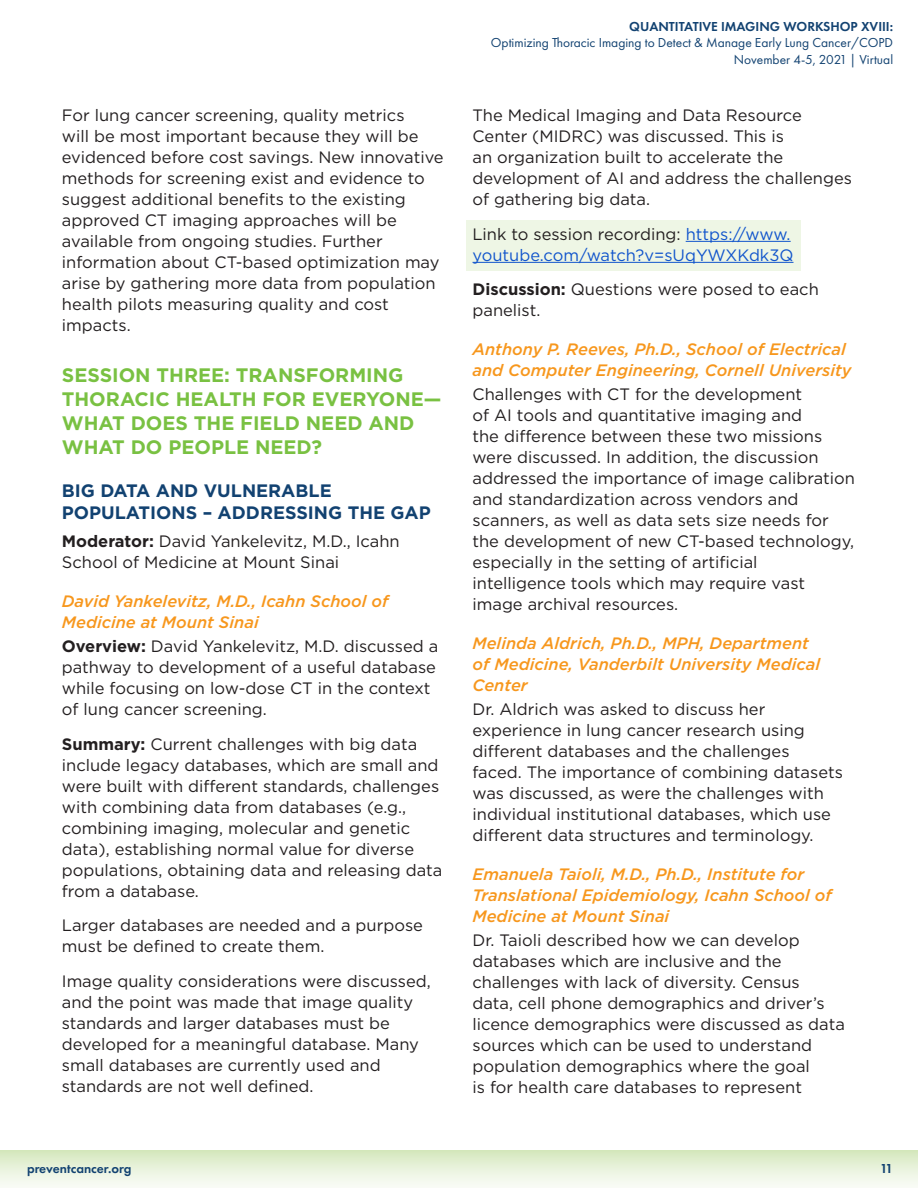
<style>
.page{position:relative;width:918px;height:1188px;background:#fff}
.page>*{position:absolute;margin:0;border:0;box-sizing:border-box;transform-origin:0 0}
.Section{font:700 19.5px/24px "Gotham";color:#79c142}
.subhead{font:700 18px/22.5px "Gotham";color:#124271}
.main_text{font:16.5px/21px "Gotham";color:#231f20}
.speaker{font:italic 500 16.5px/21px "Gotham";color:#f7971d}
.Link_highlight{font:16.5px/21px "Gotham";color:#15c}
.t1{font:13.5px/16.5px "Futura PT";color:#124271;text-align:right}
.t2{font:600 13.5px "Futura PT";color:#124271}
.s1{font-weight:700}
.s2{color:#231f20}
</style>
<div class="page">
<div style="left:0;top:1150px;width:918px;height:38px;background:linear-gradient(to bottom,#d6e8be,#fafcf8)"></div>
<div style="left:466px;top:220px;width:334px;height:51px;background:#eef6e5"></div>
<hr style="left:686px;top:241px;width:105px;height:1px;background:#15c">
<hr style="left:472px;top:262px;width:322px;height:1px;background:#15c">
<p class="main_text" style="left:62px;top:105px;width:383px">For lung cancer screening, quality metrics<br>will be most important because they will be evidenced before cost savings. New innovative methods for screening exist and evidence to suggest additional benefits to the existing approved CT imaging approaches will be available from ongoing studies. Further information about CT-based optimization may arise by gathering more data from population health pilots measuring quality and cost impacts.</p>
<p class="Section" style="left:62px;top:363px;width:381px">SESSION THREE: TRANSFORMING<br>THORACIC HEALTH FOR EVERYONE—<br>WHAT DOES THE FIELD NEED AND<br>WHAT DO PEOPLE NEED?</p>
<p class="subhead" style="left:62px;top:479px;width:370px">BIG DATA AND VULNERABLE<br>POPULATIONS – ADDRESSING THE GAP</p>
<p class="main_text" style="left:62px;top:531px;width:339px"><span class="s1">Moderator:</span> David Yankelevitz, M.D., Icahn<br>School of Medicine at Mount Sinai</p>
<p class="speaker" style="left:62px;top:590px;width:328px">David Yankelevitz, M.D., Icahn School of<br>Medicine at Mount Sinai</p>
<p class="main_text" style="left:62px;top:636px;width:378px"><span class="s1">Overview:</span> David Yankelevitz, M.D. discussed a pathway to development of a useful database while focusing on low-dose CT in the context of lung cancer screening.</p>
<p class="main_text" style="left:62px;top:733px;width:382px"><span class="s1">Summary:</span> Current challenges with big data include legacy databases, which are small and were built with different standards, challenges with combining data from databases (e.g., combining imaging, molecular and genetic data), establishing normal value for diverse populations, obtaining data and releasing data from a database.</p>
<p class="main_text" style="left:62px;top:915px;width:363px">Larger databases are needed and a purpose must be defined to create them.</p>
<p class="main_text" style="left:62px;top:970px;width:371px">Image quality considerations were discussed, and the point was made that image quality standards and larger databases must be developed for a meaningful database. Many small databases are currently used and standards are not well defined.</p>
<p class="t2" style="left:629px;top:18px;width:265px">QUANTITATIVE IMAGING WORKSHOP XVIII:</p>
<p class="t1" style="left:491px;top:34px;width:404px">Optimizing Thoracic Imaging to Detect &amp; Manage Early Lung Cancer/COPD<br>November 4-5, 2021 | Virtual</p>
<p class="main_text" style="left:472px;top:105px;width:381px">The Medical Imaging and Data Resource Center (MIDRC) was discussed. This is<br>an organization built to accelerate the development of AI and address the challenges of gathering big data.</p>
<p class="Link_highlight" style="left:472px;top:223px;width:323px"><span class="s2">Link to session recording:</span> https://www. youtube.com/watch?v=sUqYWXKdk3Q</p>
<p class="main_text" style="left:472px;top:279px;width:348px"><span class="s1">Discussion:</span> Questions were posed to each panelist.</p>
<p class="speaker" style="left:472px;top:338px;width:381px">Anthony P. Reeves, Ph.D., School of Electrical and Computer Engineering, Cornell University</p>
<p class="main_text" style="left:472px;top:384px;width:384px">Challenges with CT for the development<br>of AI tools and quantitative imaging and<br>the difference between these two missions were discussed. In addition, the discussion addressed the importance of image calibration and standardization across vendors and scanners, as well as data sets size needs for the development of new CT-based technology, especially in the setting of artificial intelligence tools which may require vast image archival resources.</p>
<p class="speaker" style="left:472px;top:633px;width:349px">Melinda Aldrich, Ph.D., MPH, Department of Medicine, Vanderbilt University Medical<br>Center</p>
<p class="main_text" style="left:472px;top:699px;width:372px">Dr. Aldrich was asked to discuss her experience in lung cancer research using different databases and the challenges<br>faced. The importance of combining datasets was discussed, as were the challenges with individual institutional databases, which use different data structures and terminology.</p>
<p class="speaker" style="left:472px;top:864px;width:361px">Emanuela Taioli, M.D., Ph.D., Institute for<br>Translational Epidemiology, Icahn School of<br>Medicine at Mount Sinai</p>
<p class="main_text" style="left:472px;top:930px;width:374px">Dr. Taioli described how we can develop databases which are inclusive and the challenges with lack of diversity. Census<br>data, cell phone demographics and driver’s licence demographics were discussed as data sources which can be used to understand population demographics where the goal<br>is for health care databases to represent</p>
<p class="t2" style="left:27px;top:1160px;width:106px">preventcancer.org</p>
<p class="t2" style="left:880px;top:1160px;width:14px">11</p>
</div>
